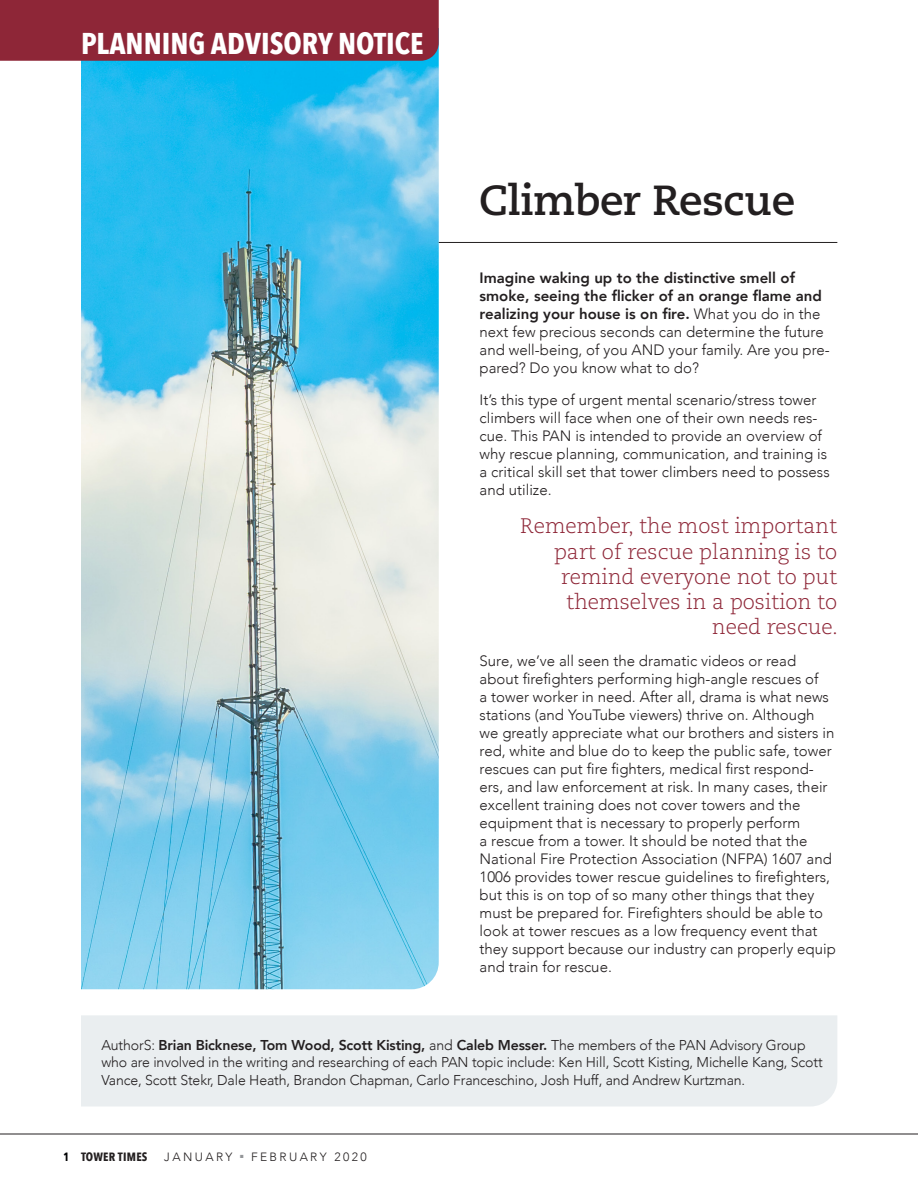
<style>
.page{position:relative;width:918px;height:1188px;background:#fff}
.page>*{position:absolute;margin:0;border:0;box-sizing:border-box;transform-origin:0 0}
.t1{font:700 42px "Caecilia LT Std";letter-spacing:-.01em;color:#231f20}
.t2{font:700 30px "Avenir Next Condensed";color:#fff}
.t3{font:300 21px/25.2px "Caecilia LT Std";color:#8e2637;text-align:right}
.t4{font:300 15px/18px "Avenir";color:#231f20}
.t5{font:300 14.25px/17.1px "Avenir";letter-spacing:-.01em;color:#231f20}
.t6{font:300 12px "Avenir";letter-spacing:.2em;color:#231f20}
.t7{font:700 12px "Avenir Next Condensed";letter-spacing:.02em;color:#231f20}
.s1{font-weight:800}
.s2{color:#010203}
</style>
<div class="page">
<hr style="left:0;top:1134px;width:918px;height:1px;background:#231f20">
<img style="left:81px;top:61px;width:358px;height:928px">
<div style="left:81px;top:1015px;width:756px;height:92px;background:#eaeef0"></div>
<div style="left:0;top:0;width:439px;height:61px;background:#8e2637"></div>
<hr style="left:439px;top:242px;width:398px;height:1px;background:#231f20">
<p class="t2" style="left:81px;top:25px;width:344px">PLANNING ADVISORY NOTICE</p>
<p class="t1" style="left:479px;top:175px;width:317px">Climber Rescue</p>
<p class="t4" style="left:480px;top:269px;width:352px"><span class="s1">Imagine waking up to the distinctive smell of smoke, seeing the flicker of an orange flame and realizing your house is on fire.</span> What you do in the next few precious seconds can determine the future and well-being, of you AND your family. Are you pre&shy;pared? Do you know what to do?</p>
<p class="t4" style="left:480px;top:391px;width:352px">It’s this type of urgent mental scenario/stress tower climbers will face when one of their own needs res&shy;cue. This PAN is intended to provide an overview of why rescue planning, communication, and training is a critical skill set that tower climbers need to possess and utilize.</p>
<p class="t3" style="left:520px;top:514px;width:319px">Remember, the most important part of rescue planning is to</p>
<p class="t3" style="left:561px;top:564px;width:278px">remind everyone not to put</p>
<p class="t3" style="left:566px;top:590px;width:273px">themselves in a position to</p>
<p class="t3" style="left:712px;top:615px;width:128px">need rescue.</p>
<p class="t4" style="left:480px;top:652px;width:358px">Sure, we’ve all seen the dramatic videos or read about firefighters performing high-angle rescues of<br>a tower worker in need. After all, drama is what news stations (and YouTube viewers) thrive on. Although we greatly appreciate what our brothers and sisters in red, white and blue do to keep the public safe, tower rescues can put fire fighters, medical first respond&shy;ers, and law enforcement at risk. In many cases, their excellent training does not cover towers and the equipment that is necessary to properly perform<br>a rescue from a tower. It should be noted that the National Fire Protection Association (NFPA) 1607 and 1006 provides tower rescue guidelines to firefighters, but this is on top of so many other things that they must be prepared for. Firefighters should be able to look at tower rescues as a low frequency event that they support because our industry can properly equip and train for rescue.</p>
<p class="t5" style="left:101px;top:1037px;width:723px">AuthorS: <span class="s1">Brian Bicknese, Tom Wood, Scott Kisting,</span> and <span class="s1">Caleb Messer.</span> The members of the PAN Advisory Group who are involved in the writing and researching of each PAN topic include: Ken Hill, Scott Kisting, Michelle Kang, Scott<br>Vance, Scott Stekr, Dale Heath, Brandon Chapman, Carlo Franceschino, Josh Huff, and Andrew Kurtzman.</p>
<p class="t7" style="left:64px;top:1149px;width:85px"><span class="s2">1</span> TOWER TIMES</p>
<p class="t6" style="left:164px;top:1150px;width:70px">JANUARY</p>
<p class="t6" style="left:240px;top:1150px;width:128px"><sup>■</sup> FEBRUARY 2020</p>
</div>
